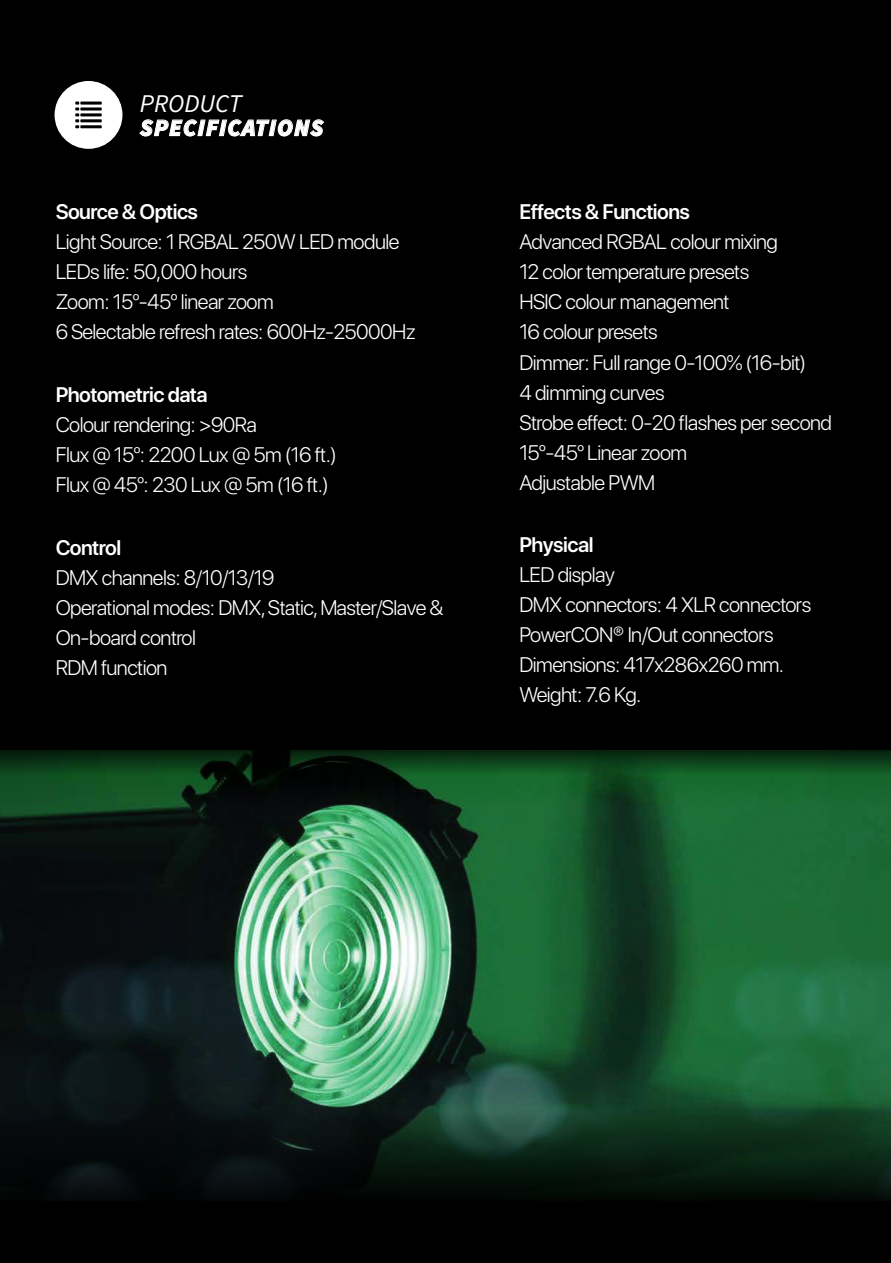
<style>
.page{position:relative;width:891px;height:1263px;background:#fff}
.page>*{position:absolute;margin:0;border:0;box-sizing:border-box;transform-origin:0 0}
.t1{font:italic 25.5px "Source Sans Pro";color:#fff}
.t2{font:italic 900 24px "Source Sans Pro";letter-spacing:.035em;color:#fff}
.t3{font:300 21px/30px "SF Pro Display";letter-spacing:-.025em;color:#fff}
.t4{font:600 21px "SF Pro Display";letter-spacing:-.025em;color:#fff}
</style>
<div class="page">
<div style="left:0;top:0;width:890px;height:1263px;background:#000"></div>
<div style="left:55px;top:81px;width:67px;height:68px;background:#fff;border-radius:50%"></div>
<svg style="left:75px;top:102px;width:4px;height:26px"></svg>
<hr style="left:80px;top:125px;width:22px;height:3px;background:#000">
<hr style="left:80px;top:119px;width:22px;height:3px;background:#000">
<hr style="left:80px;top:113px;width:22px;height:3px;background:#000">
<svg style="left:80px;top:107px;width:22px;height:4px"></svg>
<hr style="left:80px;top:102px;width:22px;height:3px;background:#000">
<svg style="left:139px;top:119px;width:185px;height:17px"></svg>
<img style="left:0;top:750px;width:890px;height:450px">
<p class="t1" style="left:140px;top:87px;width:103px">PRODUCT</p>
<p class="t2" style="left:140px;top:112px;width:185px">SPECIFICATIONS</p>
<p class="t4" style="left:56px;top:200px;width:144px">Source &amp; Optics</p>
<p class="t3" style="left:56px;top:227px;width:361px">Light Source: 1 RGBAL 250W LED module<br>LEDs life: 50,000 hours<br>Zoom: 15o-45o linear zoom<br>6 Selectable refresh rates: 600Hz-25000Hz</p>
<p class="t4" style="left:56px;top:382px;width:153px">Photometric data</p>
<p class="t3" style="left:56px;top:410px;width:282px">Colour rendering: &gt;90Ra<br>Flux @ 15o: 2200 Lux @ 5m (16 ft.)<br>Flux @ 45o: 230 Lux @ 5m (16 ft.)</p>
<p class="t4" style="left:56px;top:535px;width:67px">Control</p>
<p class="t3" style="left:56px;top:562px;width:389px">DMX channels: 8/10/13/19<br>Operational modes: DMX, Static, Master/Slave &amp;<br>On-board control<br>RDM function</p>
<p class="t4" style="left:519px;top:200px;width:172px">Effects &amp; Functions</p>
<p class="t3" style="left:519px;top:227px;width:314px">Advanced RGBAL colour mixing<br>12 color temperature presets<br>HSIC colour management<br>16 colour presets<br>Dimmer: Full range 0-100% (16-bit)<br>4 dimming curves<br>Strobe effect: 0-20 flashes per second<br>15o-45o Linear zoom<br>Adjustable PWM</p>
<p class="t4" style="left:519px;top:533px;width:76px">Physical</p>
<p class="t3" style="left:519px;top:560px;width:293px">LED display<br>DMX connectors: 4 XLR connectors<br>PowerCON® In/Out connectors<br>Dimensions: 417x286x260 mm.<br>Weight: 7.6 Kg.</p>
</div>
